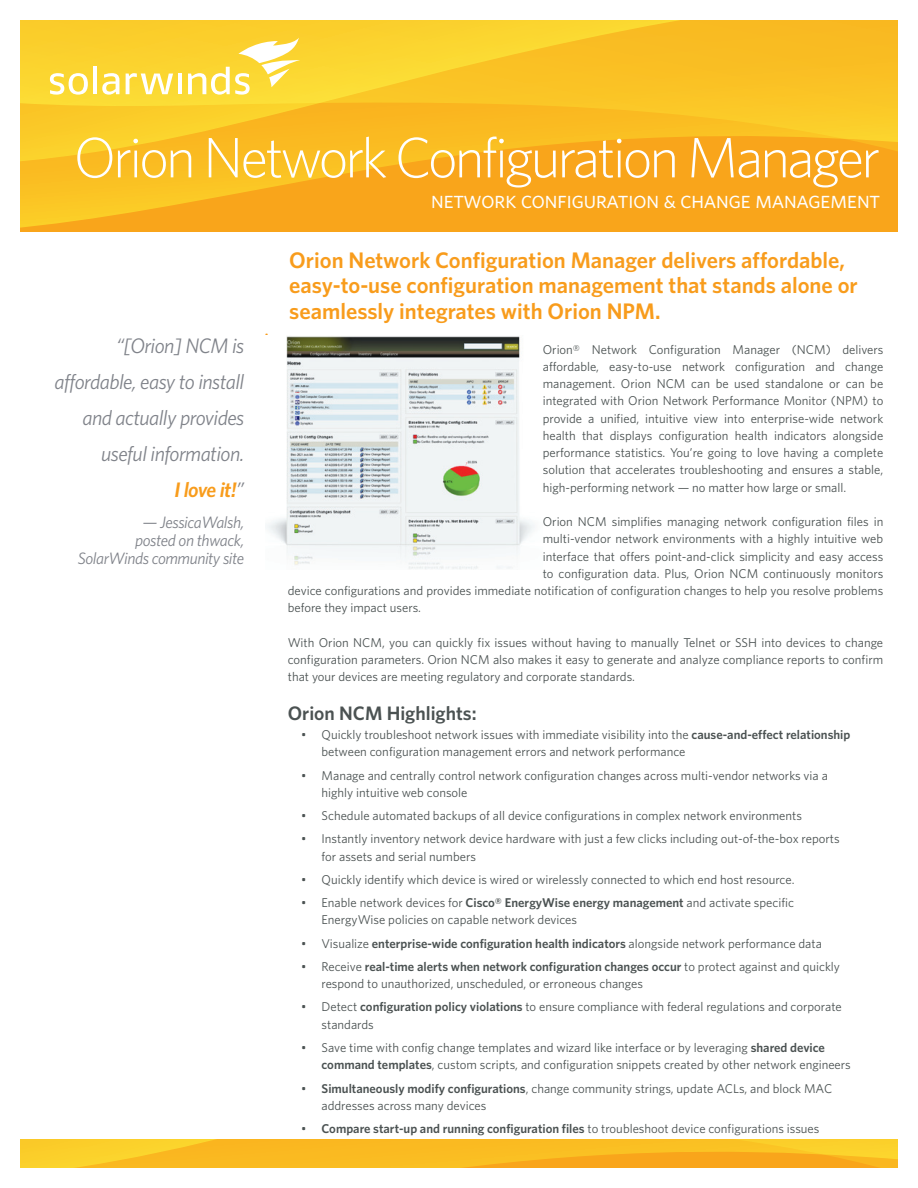
<style>
.page{position:relative;width:918px;height:1188px;background:#fff}
.page>*{position:absolute;margin:0;border:0;box-sizing:border-box;transform-origin:0 0}
.t1{font:300 57px "Whitney";letter-spacing:-.05em;color:#fff}
.t2{font:24px "Whitney Book SC";letter-spacing:-.025em;color:#fff}
.t3{font:600 22.5px/25.5px "Whitney";color:#f89c1c}
.t4{font:italic 21px/36px "Whitney";letter-spacing:-.025em;color:#80838a;text-align:right}
.t5{font:600 19.5px "Whitney";color:#4b5252}
.t6{font:italic 16.5px/18px "Whitney";letter-spacing:-.025em;color:#80838a;text-align:right}
.t7{font:12.75px/17.2px "Whitney";color:#4b5252}
.t8{font:600 12.75px "Whitney";color:#4b5252}
.s1{font-weight:600;color:#f89c1c}
.s2{font-weight:600}
.s3{font-weight:400}
</style>
<div class="page">
<svg style="left:20px;top:20px;width:878px;height:211px;background:#f9bb23"></svg>
<svg style="left:50px;top:73px;width:38px;height:22px"></svg>
<hr style="left:93px;top:67px;width:4px;height:27px;background:#fff">
<svg style="left:102px;top:73px;width:17px;height:22px"></svg>
<svg style="left:126px;top:73px;width:47px;height:21px"></svg>
<hr style="left:178px;top:73px;width:4px;height:21px;background:#fff">
<svg style="left:188px;top:38px;width:112px;height:57px"></svg>
<svg style="left:20px;top:1139px;width:878px;height:29px;background:#fabc22"></svg>
<img style="left:267px;top:336px;width:268px;height:233px">
<h1 class="t1" style="left:74px;top:124px;width:808px">Orion Network Configuration Manager</h1>
<h2 class="t2" style="left:431px;top:186px;width:451px">network configuration &amp; change management</h2>
<h3 class="t4" style="left:55px;top:327px;width:191px">“[Orion] NCM is affordable, easy to install and actually provides useful information.<br><span class="s1">I love it!</span>”</h3>
<p class="t6" style="left:78px;top:513px;width:168px">— JessicaWalsh,<br>posted on thwack,<br>SolarWinds community site</p>
<h3 class="t3" style="left:289px;top:247px;width:570px">Orion Network Configuration Manager delivers affordable, easy-to-use configuration management that stands alone or seamlessly integrates with Orion NPM.</h3>
<p class="t7" style="left:543px;top:340px;width:342px;text-align:justify">Orion® Network Configuration Manager (NCM) delivers affordable, easy-to-use network configuration and change management. Orion NCM can be used standalone or can be integrated with Orion Network Performance Monitor (NPM) to provide a unified, intuitive view into enterprise-wide network health that displays configuration health indicators alongside performance statistics. You’re going to love having a complete solution that accelerates troubleshooting and ensures a stable, high-performing network — no matter how large or small.</p>
<p class="t7" style="left:543px;top:513px;width:342px">Orion NCM simplifies managing network configuration files in</p>
<p class="t7" style="left:543px;top:530px;width:342px">multi-vendor network environments with a highly intuitive web</p>
<p class="t7" style="left:543px;top:547px;width:342px">interface that offers point-and-click simplicity and easy access</p>
<p class="t7" style="left:543px;top:565px;width:342px">to configuration data. Plus, Orion NCM continuously monitors</p>
<p class="t7" style="left:288px;top:582px;width:597px">device configurations and provides immediate notification of configuration changes to help you resolve problems</p>
<p class="t7" style="left:288px;top:599px;width:135px">before they impact users.</p>
<p class="t7" style="left:288px;top:634px;width:597px;text-align:justify">With Orion NCM, you can quickly fix issues without having to manually Telnet or SSH into devices to change configuration parameters. Orion NCM also makes it easy to generate and analyze compliance reports to confirm that your devices are meeting regulatory and corporate standards.</p>
<h3 class="t5" style="left:288px;top:702px;width:190px">Orion NCM Highlights:</h3>
<p class="t7" style="left:322px;top:726px;width:530px;text-indent:-20px">• Quickly troubleshoot network issues with immediate visibility into the <span class="s2">cause-and-effect relationship </span>between configuration management errors and network performance</p>
<p class="t7" style="left:322px;top:766px;width:508px;text-indent:-20px">• Manage and centrally control network configuration changes across multi-vendor networks via a highly intuitive web console</p>
<p class="t7" style="left:301px;top:807px;width:502px">• Schedule automated backups of all device configurations in complex network environments</p>
<p class="t7" style="left:322px;top:830px;width:520px;text-indent:-20px">• Instantly inventory network device hardware with just a few clicks including out-of-the-box reports for assets and serial numbers</p>
<p class="t7" style="left:301px;top:871px;width:495px">• Quickly identify which device is wired or wirelessly connected to which end host resource.</p>
<p class="t7" style="left:322px;top:894px;width:474px;text-indent:-20px">• Enable network devices for <span class="s2">Cisco® EnergyWise energy management</span> and activate specific<br>EnergyWise policies on capable network devices</p>
<p class="t8" style="left:301px;top:936px;width:522px"><span class="s3">• Visualize</span> enterprise-wide configuration health indicators <span class="s3">alongside network performance data</span></p>
<p class="t7" style="left:322px;top:958px;width:520px;text-indent:-20px">• Receive <span class="s2">real-time alerts when network configuration changes occur</span> to protect against and quickly respond to unauthorized, unscheduled, or erroneous changes</p>
<p class="t7" style="left:322px;top:998px;width:522px;text-indent:-20px">• Detect <span class="s2">configuration policy violations</span> to ensure compliance with federal regulations and corporate standards</p>
<p class="t7" style="left:322px;top:1039px;width:531px;text-indent:-20px">• Save time with config change templates and wizard like interface or by leveraging <span class="s2">shared device command templates</span>, custom scripts, and configuration snippets created by other network engineers</p>
<p class="t7" style="left:322px;top:1079px;width:512px;text-indent:-20px">• <span class="s2">Simultaneously modify configurations</span>, change community strings, update ACLs, and block MAC addresses across many devices</p>
<p class="t8" style="left:301px;top:1121px;width:520px"><span class="s3">•</span> Compare start-up and running configuration files <span class="s3">to troubleshoot device configurations issues</span></p>
</div>
